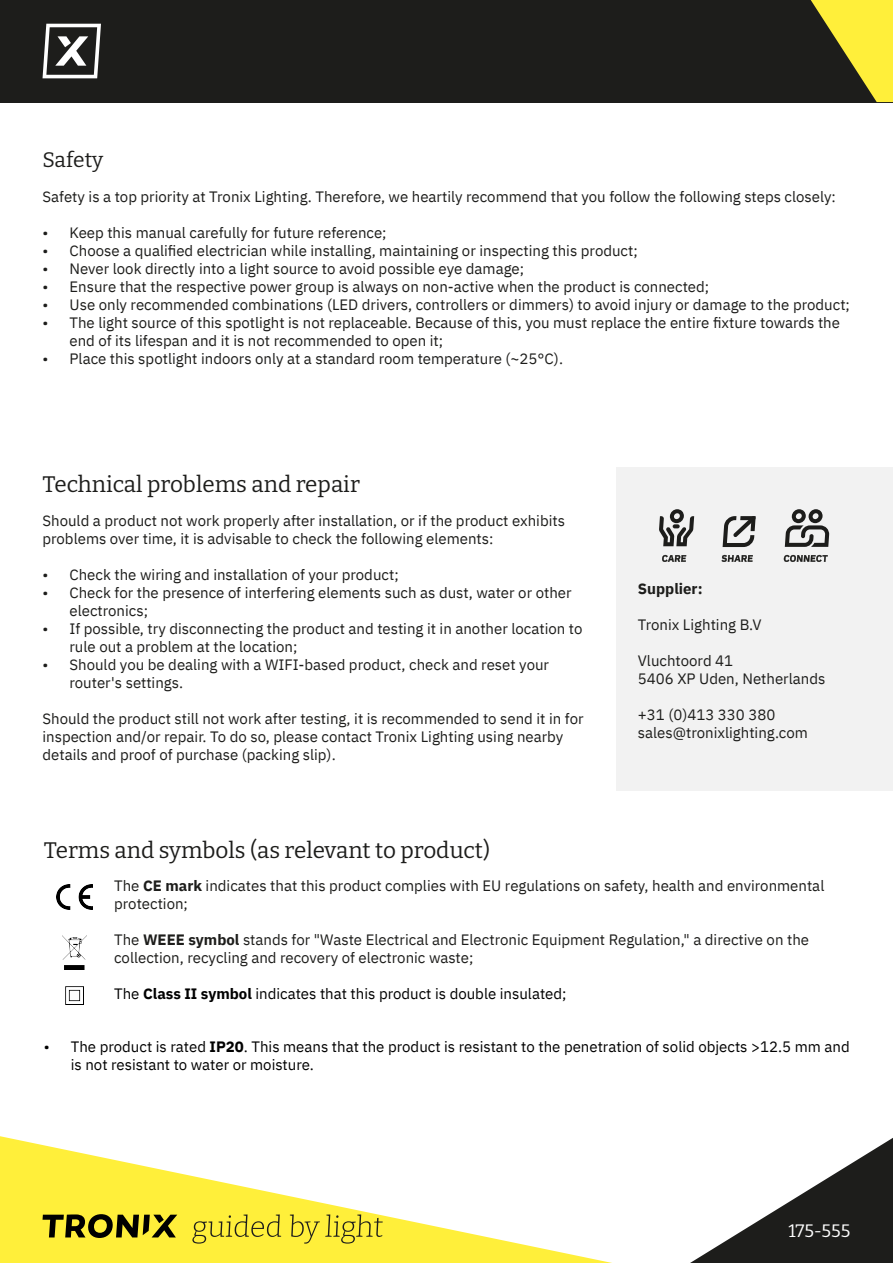
<style>
.page{position:relative;width:893px;height:1263px;background:#fff}
.page>*{position:absolute;margin:0;border:0;box-sizing:border-box;transform-origin:0 0}
.t1{font:22.5px "Bitter";color:#1d1d1b}
.t2{font:21px "Bitter";letter-spacing:-.01em;color:#1d1d1b}
.t3{font:18px "Bitter";letter-spacing:-.005em;color:#fff}
.t4{font:15px/18px "IBM Plex Sans";color:#1d1d1b}
.t5{font:15px/18px "IBM Plex Sans";color:#000}
.t6{font:700 15px "IBM Plex Sans";color:#1d1d1b}
.s1{font-weight:700}
</style>
<div class="page">
<div style="left:617px;top:468px;width:276px;height:323px;background:#f2f2f2"></div>
<svg style="left:43px;top:1145px;width:569px;height:118px"></svg>
<svg style="left:192px;top:1214px;width:89px;height:29px;background:#ddcf35"></svg>
<svg style="left:290px;top:1214px;width:93px;height:29px;background:#ddd035"></svg>
<div style="left:0;top:0;width:893px;height:102px;background:#1d1d1b"></div>
<svg style="left:811px;top:0;width:39px;height:61px"></svg>
<svg style="left:43px;top:24px;width:58px;height:54px"></svg>
<svg style="left:690px;top:1164px;width:160px;height:99px"></svg>
<svg style="left:43px;top:1214px;width:134px;height:24px;background:#827a1d"></svg>
<svg style="left:0;top:72px;width:43px;height:1191px"></svg>
<svg style="left:850px;top:0;width:43px;height:1263px"></svg>
<img style="left:57px;top:884px;width:35px;height:26px">
<img style="left:63px;top:936px;width:23px;height:33px">
<img style="left:65px;top:986px;width:19px;height:19px">
<svg style="left:662px;top:555px;width:24px;height:7px"></svg>
<svg style="left:721px;top:555px;width:32px;height:7px"></svg>
<svg style="left:784px;top:555px;width:44px;height:7px"></svg>
<svg style="left:616px;top:468px;width:214px;height:79px"></svg>
<h2 class="t2" style="left:43px;top:147px;width:62px">Safety</h2>
<p class="t4" style="left:43px;top:187px;width:795px">Safety is a top priority at Tronix Lighting. Therefore, we heartily recommend that you follow the following steps closely:</p>
<p class="t4" style="left:43px;top:223px;width:346px">• Keep this manual carefully for future reference;</p>
<p class="t4" style="left:43px;top:241px;width:597px">• Choose a qualified electrician while installing, maintaining or inspecting this product;</p>
<p class="t4" style="left:43px;top:259px;width:483px">• Never look directly into a light source to avoid possible eye damage;</p>
<p class="t4" style="left:43px;top:277px;width:668px">• Ensure that the respective power group is always on non-active when the product is connected;</p>
<p class="t4" style="left:43px;top:295px;width:809px">• Use only recommended combinations (LED drivers, controllers or dimmers) to avoid injury or damage to the product;</p>
<p class="t4" style="left:70px;top:313px;width:772px;text-indent:-27px">• The light source of this spotlight is not replaceable. Because of this, you must replace the entire fixture towards the end of its lifespan and it is not recommended to open it;</p>
<p class="t4" style="left:43px;top:349px;width:522px">• Place this spotlight indoors only at a standard room temperature (~25°C).</p>
<h1 class="t1" style="left:42px;top:470px;width:319px">Technical problems and repair</h1>
<p class="t4" style="left:42px;top:510px;width:524px">Should a product not work properly after installation, or if the product exhibits problems over time, it is advisable to check the following elements:</p>
<p class="t4" style="left:42px;top:564px;width:358px">• Check the wiring and installation of your product;</p>
<p class="t4" style="left:69px;top:582px;width:504px;text-indent:-27px">• Check for the presence of interfering elements such as dust, water or other electronics;</p>
<p class="t4" style="left:69px;top:618px;width:515px;text-indent:-27px">• If possible, try disconnecting the product and testing it in another location to rule out a problem at the location;</p>
<p class="t4" style="left:69px;top:654px;width:481px;text-indent:-27px">• Should you be dealing with a WIFI-based product, check and reset your router's settings.</p>
<p class="t4" style="left:42px;top:708px;width:543px">Should the product still not work after testing, it is recommended to send it in for inspection and/or repair. To do so, please contact Tronix Lighting using nearby details and proof of purchase (packing slip).</p>
<h1 class="t1" style="left:44px;top:835px;width:448px">Terms and symbols (as relevant to product)</h1>
<p class="t6" style="left:638px;top:577px;width:66px">Supplier:</p>
<p class="t4" style="left:638px;top:614px;width:125px">Tronix Lighting B.V</p>
<p class="t4" style="left:638px;top:650px;width:189px">Vluchtoord 41<br>5406 XP Uden, Netherlands</p>
<p class="t4" style="left:638px;top:704px;width:172px">+31 (0)413 330 380 sales@tronixlighting.com</p>
<p class="t4" style="left:114px;top:876px;width:712px">The <span class="s1">CE mark</span> indicates that this product complies with EU regulations on safety, health and environmental protection;</p>
<p class="t4" style="left:114px;top:930px;width:696px">The <span class="s1">WEEE symbol</span> stands for "Waste Electrical and Electronic Equipment Regulation," a directive on the collection, recycling and recovery of electronic waste;</p>
<p class="t5" style="left:114px;top:984px;width:454px">The <span class="s1">Class II symbol</span> indicates that this product is double insulated;</p>
<p class="t5" style="left:71px;top:1036px;width:780px;text-indent:-27px">• The product is rated <span class="s1">IP20</span>. This means that the product is resistant to the penetration of solid objects &gt;12.5 mm and is not resistant to water or moisture.</p>
<p class="t3" style="left:788px;top:1220px;width:63px">175-555</p>
</div>
